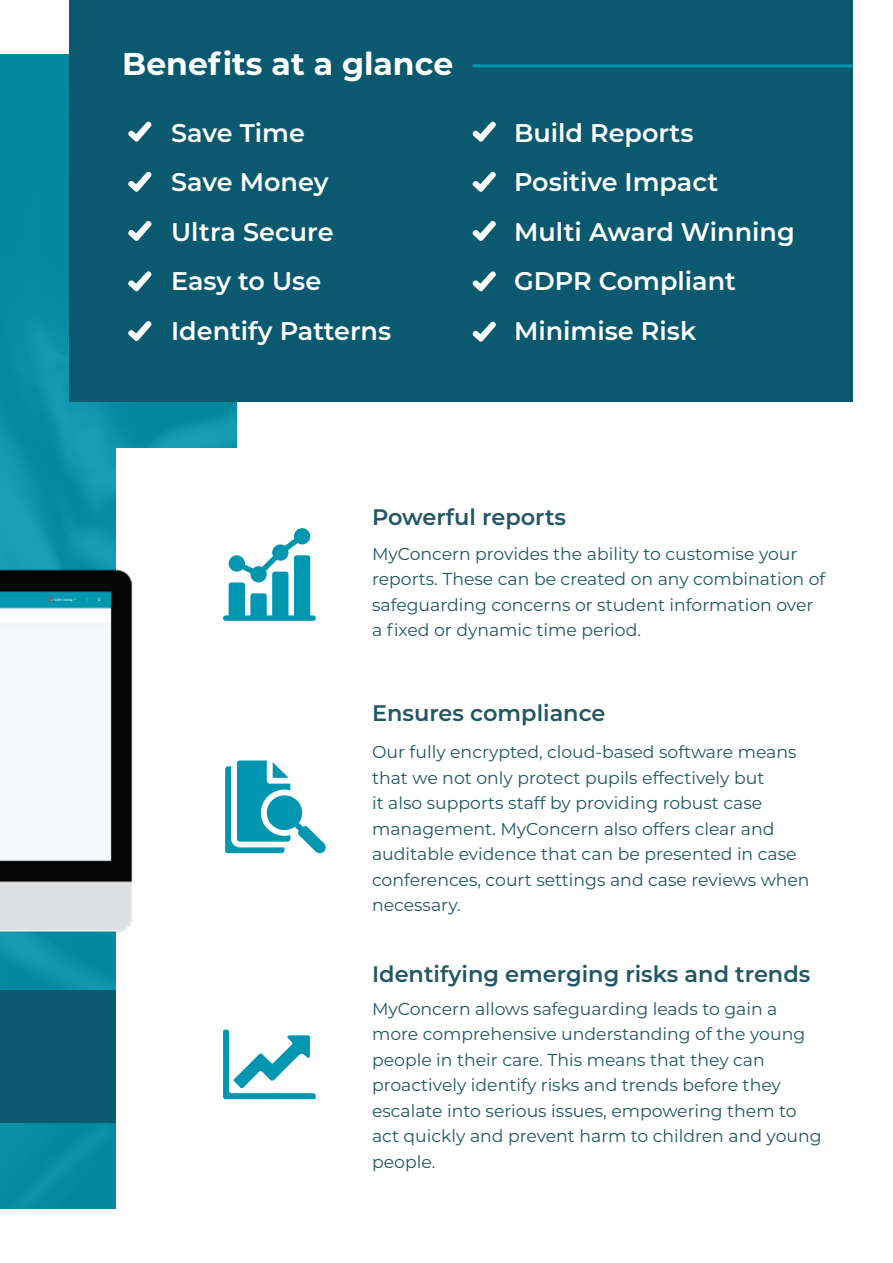
<style>
.page{position:relative;width:893px;height:1263px;background:#fff}
.page>*{position:absolute;margin:0;border:0;box-sizing:border-box;transform-origin:0 0}
.t1{font:700 31.5px "Montserrat";color:#fff}
.t2{font:600 25.5px/49.5px "Montserrat";color:#fff}
.t3{font:600 22.5px "Montserrat";color:#225764}
.t4{font:17.25px/25.5px "Montserrat";color:#225764}
</style>
<div class="page">
<svg style="left:0;top:54px;width:237px;height:1155px;background:#088ea4"></svg>
<div style="left:0;top:990px;width:237px;height:132px;background:#0b596e"></div>
<div style="left:117px;top:449px;width:709px;height:814px;background:#fff"></div>
<img style="left:0;top:549px;width:133px;height:483px">
<div style="left:69px;top:0;width:784px;height:402px;background:#0b596e"></div>
<svg style="left:128px;top:121px;width:24px;height:21px"></svg>
<svg style="left:473px;top:121px;width:23px;height:21px"></svg>
<svg style="left:128px;top:171px;width:24px;height:21px"></svg>
<svg style="left:473px;top:171px;width:23px;height:21px"></svg>
<svg style="left:128px;top:221px;width:24px;height:20px"></svg>
<svg style="left:473px;top:221px;width:23px;height:20px"></svg>
<svg style="left:128px;top:271px;width:24px;height:20px"></svg>
<svg style="left:473px;top:271px;width:23px;height:20px"></svg>
<svg style="left:473px;top:321px;width:23px;height:21px"></svg>
<svg style="left:128px;top:321px;width:24px;height:20px"></svg>
<hr style="left:473px;top:64px;width:380px;height:3px;background:#0096af">
<svg style="left:223px;top:1029px;width:93px;height:71px"></svg>
<svg style="left:223px;top:528px;width:93px;height:93px"></svg>
<svg style="left:225px;top:760px;width:101px;height:94px"></svg>
<h1 class="t1" style="left:122px;top:42px;width:332px">Benefits at a glance</h1>
<h2 class="t2" style="left:171px;top:107px;width:222px">Save Time<br>Save Money<br>Ultra Secure<br>Easy to Use<br>Identify Patterns</h2>
<h2 class="t2" style="left:514px;top:107px;width:282px">Build Reports<br>Positive Impact<br>Multi Award Winning<br>GDPR Compliant<br>Minimise Risk</h2>
<h3 class="t3" style="left:372px;top:501px;width:196px">Powerful reports</h3>
<p class="t4" style="left:372px;top:540px;width:455px">MyConcern provides the ability to customise your reports. These can be created on any combination of safeguarding concerns or student information over a fixed or dynamic time period.</p>
<h3 class="t3" style="left:372px;top:697px;width:235px">Ensures compliance</h3>
<p class="t4" style="left:372px;top:739px;width:439px">Our fully encrypted, cloud-based software means that we not only protect pupils effectively but<br>it also supports staff by providing robust case management. MyConcern also offers clear and auditable evidence that can be presented in case conferences, court settings and case reviews when necessary.</p>
<h3 class="t3" style="left:372px;top:958px;width:440px">Identifying emerging risks and trends</h3>
<p class="t4" style="left:372px;top:995px;width:451px">MyConcern allows safeguarding leads to gain a more comprehensive understanding of the young people in their care. This means that they can proactively identify risks and trends before they escalate into serious issues, empowering them to act quickly and prevent harm to children and young people.</p>
</div>
